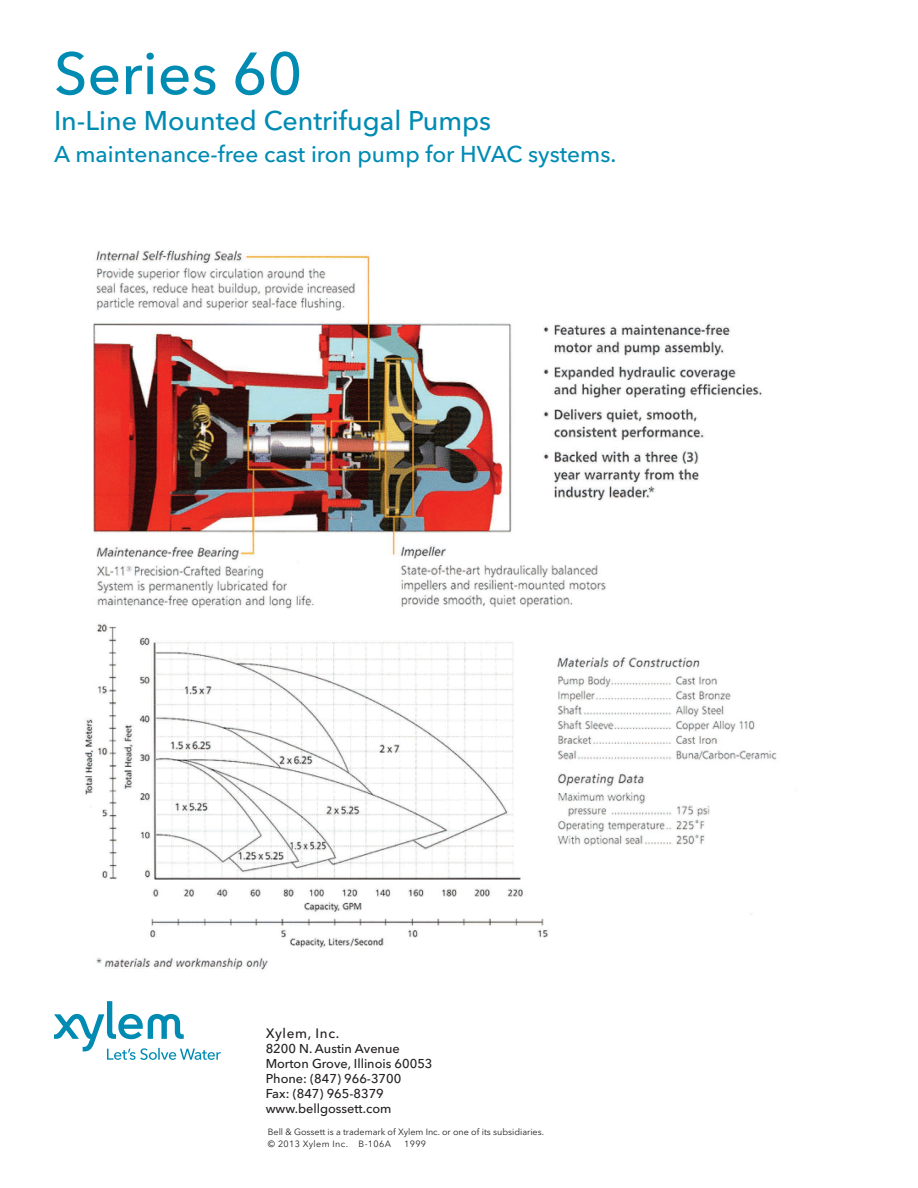
<style>
.page{position:relative;width:918px;height:1188px;background:#fff}
.page>*{position:absolute;margin:0;border:0;box-sizing:border-box;transform-origin:0 0}
.t1{font:500 58.8px "Avenir Next LT Pro";color:#008bb3}
.t2{font:500 26.85px "Avenir Next LT Pro";color:#008bb3}
.t3{font:500 22.65px "Avenir Next LT Pro";color:#008bb3}
.t4{font:500 13.5px "Avenir Next LT Pro";letter-spacing:.05em;color:#231f20}
.t5{font:500 12.75px/15px "Avenir Next LT Pro";color:#231f20}
.t6{font:9px/12px "Avenir Next LT Pro";color:#231f20}
</style>
<div class="page">
<svg style="left:54px;top:1001px;width:167px;height:59px"></svg>
<img style="left:84px;top:250px;width:693px;height:720px">
<h1 class="t1" style="left:54px;top:38px;width:250px">Series 60</h1>
<h2 class="t2" style="left:54px;top:105px;width:439px">In-Line Mounted Centrifugal Pumps</h2>
<h3 class="t3" style="left:54px;top:140px;width:564px">A maintenance-free cast iron pump for HVAC systems.</h3>
<p class="t4" style="left:266px;top:1025px;width:75px">Xylem, Inc.</p>
<p class="t5" style="left:266px;top:1041px;width:168px">8200 N. Austin Avenue<br>Morton Grove, Illinois 60053<br>Phone: (847) 966-3700<br>Fax: (847) 965-8379 www.bellgossett.com</p>
<p class="t6" style="left:268px;top:1125px;width:278px">Bell &amp; Gossett is a trademark of Xylem Inc. or one of its subsidiaries. © 2013 Xylem Inc. B-106A</p>
<p class="t6" style="left:404px;top:1137px;width:23px">1999</p>
</div>
